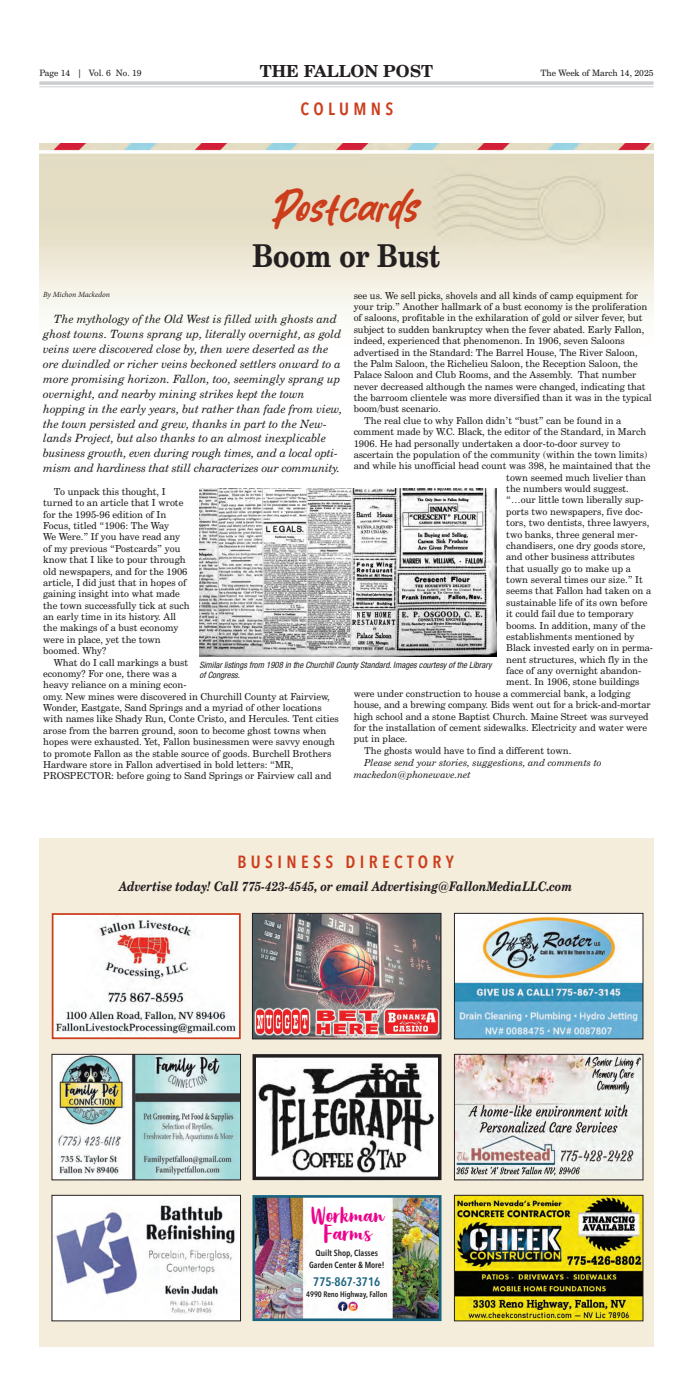
<style>
.page{position:relative;width:693px;height:1386px;background:#fff}
.page>*{position:absolute;margin:0;border:0;box-sizing:border-box;transform-origin:0 0}
.t1{font:35px "Bitcheese";color:#cc3d1b}
.t2{font:700 31.5px "Century Schoolbook BT";color:#231f20;scale:.85 1}
.t3{font:23.62px/17.8px "Organika Script";color:#ed028c;text-align:center}
.t4{font:600 17.5px "Avenir Next Condensed";letter-spacing:.25em;color:#cc3d1b}
.t5{font:700 16.62px "Century Schoolbook BT";color:#231f20}
.t6{font:italic 700 13.12px "Century Schoolbook BT";color:#231f20;scale:.85 1}
.t7{font:600 12.25px "Avenir Next Condensed";color:#176481}
.t8{font:italic 11.38px/14.9px "Century Schoolbook BT";color:#231f20}
.t9{font:9.62px/11.4px "Century Schoolbook BT";color:#231f20}
.t10{font:italic 9.62px/12.2px "Century Schoolbook BT";color:#231f20}
.t11{font:italic condensed 8.75px/10.5px "Helvetica Neue";color:#231f20}
.t12{font:8.75px "Century Schoolbook BT";color:#231f20}
.t13{font:600 8.75px/11.4px "Avenir Next Condensed";color:#231f20;text-align:center}
.t14{font:600 7.88px "Avenir Next Condensed";color:#231f20}
.t15{font:italic 7.88px "Minion Pro";letter-spacing:-.01em;color:#231f20}
</style>
<div class="page">
<hr style="left:39px;top:81px;width:615px;height:4px;background:#d4d5d7">
<hr style="left:39px;top:86px;width:615px;height:1px;background:#cdced0">
<div style="left:39px;top:838px;width:615px;height:508px;background:#f5eddc"></div>
<img style="left:55px;top:916px;width:183px;height:120px">
<div style="left:52px;top:913px;width:189px;height:126px;border:2px solid #cc3d1b"></div>
<img style="left:456px;top:915px;width:185px;height:122px">
<div style="left:454px;top:913px;width:189px;height:126px;border:1px solid #231f20"></div>
<img style="left:54px;top:1056px;width:185px;height:122px">
<div style="left:52px;top:1054px;width:189px;height:126px;border:1px solid #231f20"></div>
<img style="left:258px;top:1059px;width:179px;height:116px">
<div style="left:253px;top:1054px;width:189px;height:126px;border:4px solid #231f20"></div>
<img style="left:456px;top:1056px;width:185px;height:122px">
<div style="left:454px;top:1054px;width:189px;height:126px;border:1px solid #231f20"></div>
<img style="left:54px;top:1197px;width:185px;height:122px">
<div style="left:52px;top:1195px;width:189px;height:126px;border:1px solid #231f20"></div>
<img style="left:456px;top:1197px;width:185px;height:122px">
<div style="left:454px;top:1195px;width:189px;height:126px;border:1px solid #231f20"></div>
<img style="left:257px;top:1199px;width:181px;height:118px">
<div style="left:253px;top:1195px;width:189px;height:126px;border:3px solid #176481"></div>
<img style="left:254px;top:915px;width:185px;height:122px">
<div style="left:252px;top:913px;width:189px;height:126px;border:1px solid #231f20"></div>
<img style="left:39px;top:144px;width:615px;height:171px">
<img style="left:200px;top:488px;width:297px;height:168px">
<p class="t12" style="left:39px;top:70px;width:104px">Page 14 | Vol. 6 No. 19</p>
<h3 class="t5" style="left:260px;top:65px;width:175px">THE FALLON POST</h3>
<p class="t12" style="left:540px;top:70px;width:115px">The Week of March 14, 2025</p>
<h3 class="t4" style="left:301px;top:94px;width:94px">COLUMNS</h3>
<h1 class="t1" style="left:273px;top:187px;width:148px">Postcards</h1>
<h2 class="t2" style="left:252px;top:244px;width:223px">Boom or Bust</h2>
<p class="t9" style="left:354px;top:291px;width:286px">see us. We sell picks, shovels and all kinds of camp equipment for</p>
<p class="t9" style="left:354px;top:302px;width:295px">your trip.” Another hallmark of a bust economy is the proliferation</p>
<p class="t9" style="left:354px;top:313px;width:291px">of saloons, profitable in the exhilaration of gold or silver fever, but</p>
<p class="t9" style="left:354px;top:325px;width:292px">subject to sudden bankruptcy when the fever abated. Early Fallon,</p>
<p class="t9" style="left:354px;top:336px;width:273px">indeed, experienced that phenomenon. In 1906, seven Saloons</p>
<p class="t9" style="left:354px;top:347px;width:286px">advertised in the Standard: The Barrel House, The River Saloon,</p>
<p class="t9" style="left:354px;top:359px;width:286px">the Palm Saloon, the Richelieu Saloon, the Reception Saloon, the</p>
<p class="t9" style="left:354px;top:370px;width:284px">Palace Saloon and Club Rooms, and the Assembly. That number</p>
<p class="t9" style="left:354px;top:382px;width:294px">never decreased although the names were changed, indicating that</p>
<p class="t9" style="left:354px;top:393px;width:299px">the barroom clientele was more diversified than it was in the typical</p>
<p class="t9" style="left:354px;top:404px;width:89px">boom/bust scenario.</p>
<p class="t9" style="left:364px;top:416px;width:259px">The real clue to why Fallon didn’t “bust” can be found in a</p>
<p class="t9" style="left:354px;top:427px;width:294px">comment made by W.C. Black, the editor of the Standard, in March</p>
<p class="t9" style="left:354px;top:438px;width:268px">1906. He had personally undertaken a door-to-door survey to</p>
<p class="t9" style="left:354px;top:450px;width:295px">ascertain the population of the community (within the town limits)</p>
<p class="t9" style="left:354px;top:461px;width:298px">and while his unofficial head count was 398, he maintained that the</p>
<p class="t9" style="left:506px;top:473px;width:141px">town seemed much livelier than</p>
<p class="t9" style="left:506px;top:484px;width:124px">the numbers would suggest.</p>
<p class="t9" style="left:506px;top:495px;width:139px">“…our little town liberally sup-</p>
<p class="t9" style="left:506px;top:507px;width:138px">ports two newspapers, five doc-</p>
<p class="t9" style="left:506px;top:518px;width:145px">tors, two dentists, three lawyers,</p>
<p class="t9" style="left:506px;top:529px;width:133px">two banks, three general mer-</p>
<p class="t9" style="left:506px;top:541px;width:141px">chandisers, one dry goods store,</p>
<p class="t9" style="left:506px;top:552px;width:130px">and other business attributes</p>
<p class="t9" style="left:506px;top:564px;width:126px">that usually go to make up a</p>
<p class="t9" style="left:506px;top:575px;width:138px">town several times our size.” It</p>
<p class="t9" style="left:506px;top:586px;width:146px">seems that Fallon had taken on a</p>
<p class="t9" style="left:506px;top:598px;width:143px">sustainable life of its own before</p>
<p class="t9" style="left:506px;top:609px;width:129px">it could fail due to temporary</p>
<p class="t9" style="left:506px;top:620px;width:141px">booms. In addition, many of the</p>
<p class="t9" style="left:506px;top:632px;width:130px">establishments mentioned by</p>
<p class="t9" style="left:506px;top:643px;width:148px">Black invested early on in perma-</p>
<p class="t9" style="left:506px;top:655px;width:143px">nent structures, which fly in the</p>
<p class="t9" style="left:506px;top:666px;width:137px">face of any overnight abandon-</p>
<p class="t9" style="left:506px;top:677px;width:135px">ment. In 1906, stone buildings</p>
<p class="t9" style="left:354px;top:689px;width:278px">were under construction to house a commercial bank, a lodging</p>
<p class="t9" style="left:354px;top:700px;width:299px">house, and a brewing company. Bids went out for a brick-and-mortar</p>
<p class="t9" style="left:354px;top:711px;width:297px">high school and a stone Baptist Church. Maine Street was surveyed</p>
<p class="t9" style="left:354px;top:723px;width:295px">for the installation of cement sidewalks. Electricity and water were</p>
<p class="t9" style="left:354px;top:734px;width:55px">put in place.</p>
<p class="t9" style="left:364px;top:746px;width:209px">The ghosts would have to find a different town.</p>
<p class="t10" style="left:354px;top:757px;width:250px;text-indent:11px">Please send your stories, suggestions, and comments to mackedon@phonewave.net</p>
<p class="t15" style="left:43px;top:292px;width:68px">By Michon Mackedon</p>
<p class="t8" style="left:43px;top:313px;width:300px;text-indent:11px">The mythology of the Old West is filled with ghosts and ghost towns. Towns sprang up, literally overnight, as gold veins were discovered close by, then were deserted as the ore dwindled or richer veins beckoned settlers onward to a more promising horizon. Fallon, too, seemingly sprang up overnight, and nearby mining strikes kept the town hopping in the early years, but rather than fade from view, the town persisted and grew, thanks in part to the New&shy;lands Project, but also thanks to an almost inexplicable business growth, even during rough times, and a local opti&shy;mism and hardiness that still characterizes our community.</p>
<p class="t9" style="left:43px;top:487px;width:148px;text-indent:11px">To unpack this thought, I turned to an article that I wrote for the 1995-96 edition of In<br>Focus, titled “1906: The Way<br>We Were.” If you have read any of my previous “Postcards” you know that I like to pour through old newspapers, and for the 1906 article, I did just that in hopes of gaining insight into what made the town successfully tick at such an early time in its history. All the makings of a bust economy were in place, yet the town boomed. Why?</p>
<p class="t9" style="left:43px;top:657px;width:297px;text-indent:11px">What do I call markings a bust<br>economy? For one, there was a<br>heavy reliance on a mining econ-<br>omy. New mines were discovered in Churchill County at Fairview, Wonder, Eastgate, Sand Springs and a myriad of other locations with names like Shady Run, Conte Cristo, and Hercules. Tent cities arose from the barren ground, soon to become ghost towns when hopes were exhausted. Yet, Fallon businessmen were savvy enough to promote Fallon as the stable source of goods. Burchell Brothers Hardware store in Fallon advertised in bold letters: “MR, PROSPECTOR: before going to Sand Springs or Fairview call and</p>
<p class="t11" style="left:200px;top:660px;width:294px">Similar listings from 1908 in the Churchill County Standard. Images courtesy of the Library of Congress.</p>
<h3 class="t4" style="left:238px;top:847px;width:218px">BUSINESS DIRECTORY</h3>
<h3 class="t6" style="left:119px;top:882px;width:535px">Advertise today! Call 775-423-4545, or email Advertising@FallonMediaLLC.com</h3>
<h3 class="t3" style="left:311px;top:1206px;width:74px">Workman<br>Farms</h3>
<p class="t13" style="left:309px;top:1247px;width:77px">Quilt Shop, Classes<br>Garden Center &amp; More!</p>
<p class="t7" style="left:313px;top:1271px;width:69px">775-867-3716</p>
<p class="t14" style="left:306px;top:1287px;width:83px">4990 Reno Highway, Fallon</p>
</div>
